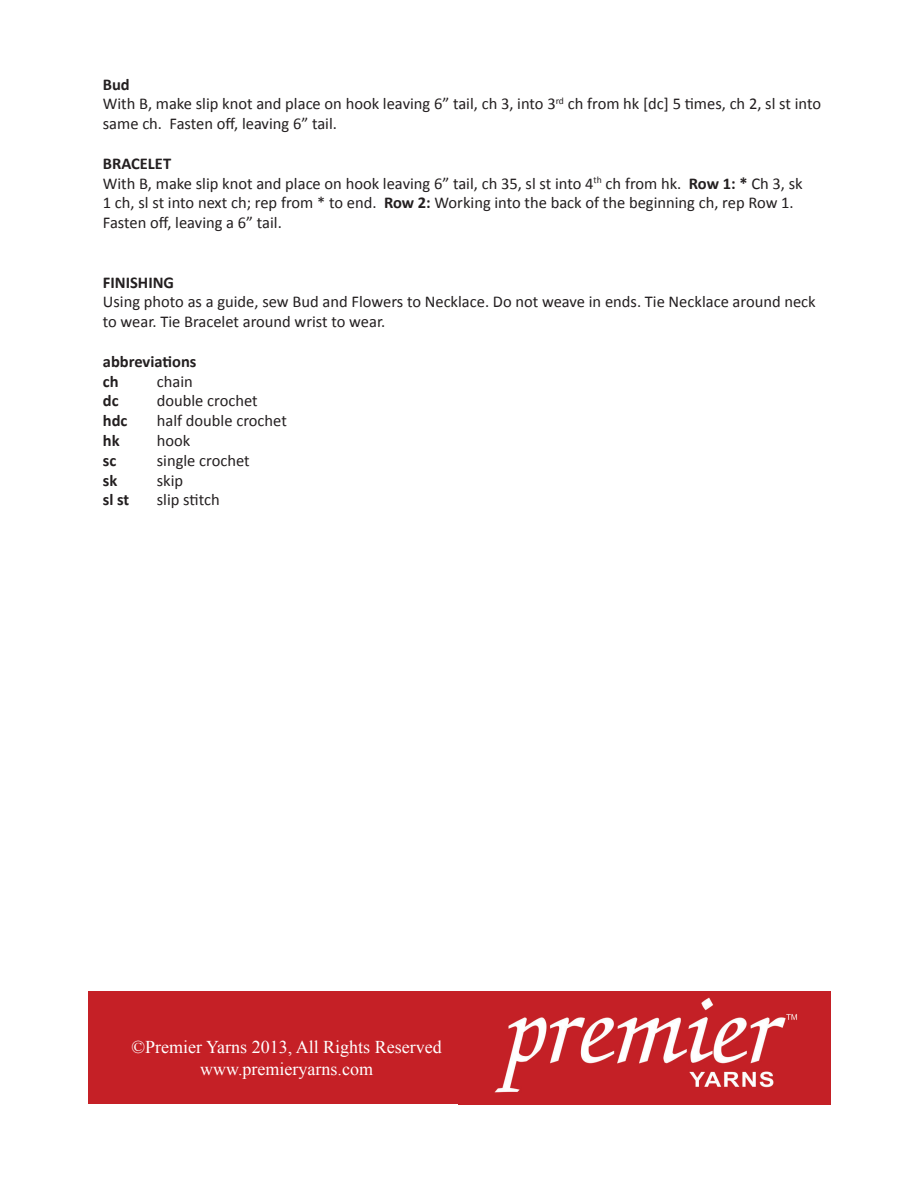
<style>
.page{position:relative;width:918px;height:1188px;background:#fff}
.page>*{position:absolute;margin:0;border:0;box-sizing:border-box;transform-origin:0 0}
.t1{font:18px/21.6px "Times New Roman";color:#fff;text-align:center}
.t2{font:16.5px/19.8px "Calibri";color:#231f20}
.t3{font:700 16.5px/19.8px "Calibri";color:#231f20}
.s1{font-weight:700}
</style>
<div class="page">
<img style="left:460px;top:991px;width:370px;height:113px">
<div style="left:88px;top:991px;width:372px;height:113px;background:#c52026"></div>
<p class="t2" style="left:103px;top:74px;width:720px"><span class="s1">Bud<br></span>With B, make slip knot and place on hook leaving 6” tail, ch 3, into 3<sup>rd</sup> ch from hk [dc] 5 times, ch 2, sl st into same ch. Fasten off, leaving 6” tail.</p>
<p class="t2" style="left:103px;top:153px;width:701px"><span class="s1">BRACELET<br></span>With B, make slip knot and place on hook leaving 6” tail, ch 35, sl st into 4<sup>th</sup> ch from hk. <span class="s1">Row 1: *</span> Ch 3, sk 1 ch, sl st into next ch; rep from * to end. <span class="s1">Row 2:</span> Working into the back of the beginning ch, rep Row 1.<br>Fasten off, leaving a 6” tail.</p>
<p class="t3" style="left:103px;top:272px;width:73px">FINISHING</p>
<p class="t2" style="left:103px;top:292px;width:714px">Using photo as a guide, sew Bud and Flowers to Necklace. Do not weave in ends. Tie Necklace around neck to wear. Tie Bracelet around wrist to wear.</p>
<p class="t3" style="left:103px;top:351px;width:95px">abbreviations ch</p>
<p class="t2" style="left:157px;top:371px;width:37px">chain</p>
<p class="t3" style="left:103px;top:391px;width:17px">dc</p>
<p class="t2" style="left:157px;top:391px;width:102px">double crochet</p>
<p class="t3" style="left:103px;top:411px;width:26px">hdc</p>
<p class="t2" style="left:157px;top:411px;width:132px">half double crochet</p>
<p class="t3" style="left:103px;top:431px;width:18px">hk</p>
<p class="t2" style="left:157px;top:431px;width:35px">hook</p>
<p class="t3" style="left:103px;top:450px;width:15px">sc</p>
<p class="t2" style="left:157px;top:450px;width:94px">single crochet</p>
<p class="t3" style="left:103px;top:470px;width:16px">sk</p>
<p class="t2" style="left:157px;top:470px;width:28px">skip</p>
<p class="t3" style="left:103px;top:490px;width:28px">sl st</p>
<p class="t2" style="left:157px;top:490px;width:64px">slip stitch</p>
<p class="t1" style="left:132px;top:1036px;width:312px">©Premier Yarns 2013, All Rights Reserved www.premieryarns.com</p>
</div>
